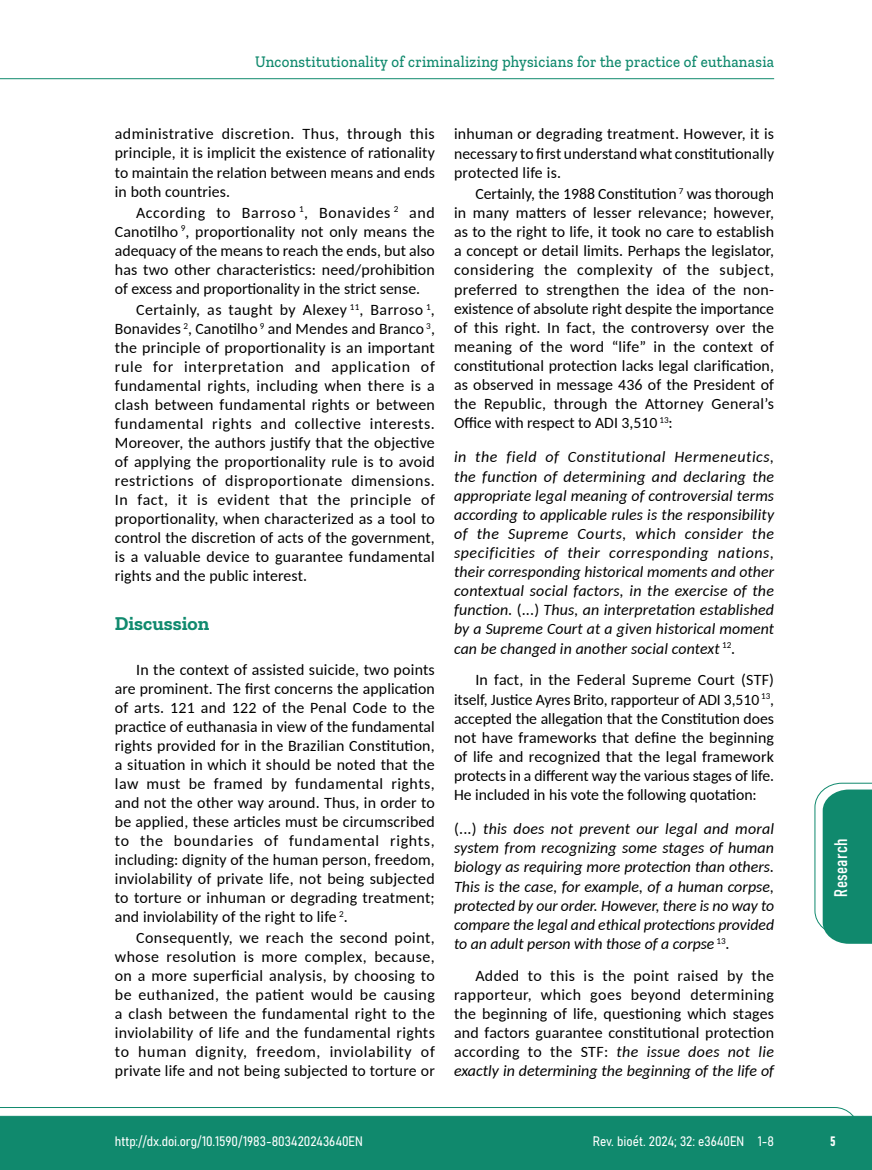
<style>
.page{position:relative;width:872px;height:1170px;background:#fff}
.page>*{position:absolute;margin:0;border:0;box-sizing:border-box;transform-origin:0 0}
.t1{font:700 19.5px "Zilla Slab";color:#108a6e}
.t2{font:18px "Bahnschrift";letter-spacing:.02em;color:#fff}
.t3{font:500 16.5px "Zilla Slab";letter-spacing:.02em;color:#10896d;scale:.9 1}
.t4{font:15.75px/19px "Carlito";letter-spacing:.01em;color:#000;text-align:justify}
.t5{font:italic 15.75px/19px "Carlito";color:#000;text-align:justify}
.t6{font:13.5px "Bahnschrift";color:#fff}
.s1{font-style:normal}
.s2{font-style:italic}
</style>
<div class="page">
<svg style="left:0;top:1107px;width:859px;height:62px;background:#2e977f"></svg>
<hr style="left:0;top:78px;width:774px;height:1px;background:#10896d">
<svg style="left:814px;top:782px;width:58px;height:161px"></svg>
<p class="t3" style="left:255px;top:53px;width:578px">Unconstitutionality of criminalizing physicians for the practice of euthanasia</p>
<p class="t4" style="left:115px;top:124px;width:321px">administrative discretion. Thus, through this principle, it is implicit the existence of rationality to maintain the relation between means and ends in both countries.</p>
<p class="t4" style="left:115px;top:202px;width:321px;text-indent:21px">According to Barroso <sup>1</sup>, Bonavides <sup>2</sup> and Canotilho <sup>9</sup>, proportionality not only means the adequacy of the means to reach the ends, but also has two other characteristics: need/prohibition of excess and proportionality in the strict sense.</p>
<p class="t4" style="left:115px;top:299px;width:321px;text-indent:21px">Certainly, as taught by Alexey <sup>11</sup>, Barroso <sup>1</sup>, Bonavides <sup>2</sup>, Canotilho <sup>9</sup> and Mendes and Branco <sup>3</sup>, the principle of proportionality is an important rule for interpretation and application of fundamental rights, including when there is a clash between fundamental rights or between fundamental rights and collective interests.<br>Moreover, the authors justify that the objective of applying the proportionality rule is to avoid restrictions of disproportionate dimensions.<br>In fact, it is evident that the principle of proportionality, when characterized as a tool to control the discretion of acts of the government, is a valuable device to guarantee fundamental rights and the public interest.</p>
<p class="t1" style="left:115px;top:612px;width:96px">Discussion</p>
<p class="t4" style="left:115px;top:659px;width:321px;text-indent:21px">In the context of assisted suicide, two points are prominent. The first concerns the application of arts. 121 and 122 of the Penal Code to the practice of euthanasia in view of the fundamental rights provided for in the Brazilian Constitution, a situation in which it should be noted that the law must be framed by fundamental rights, and not the other way around. Thus, in order to be applied, these articles must be circumscribed to the boundaries of fundamental rights, including: dignity of the human person, freedom, inviolability of private life, not being subjected to torture or inhuman or degrading treatment; and inviolability of the right to life <sup>2</sup>.</p>
<p class="t4" style="left:115px;top:927px;width:321px;text-indent:21px">Consequently, we reach the second point, whose resolution is more complex, because, on a more superficial analysis, by choosing to be euthanized, the patient would be causing a clash between the fundamental right to the inviolability of life and the fundamental rights to human dignity, freedom, inviolability of private life and not being subjected to torture or</p>
<p class="t4" style="left:454px;top:124px;width:321px">inhuman or degrading treatment. However, it is necessary to first understand what constitutionally protected life is.</p>
<p class="t4" style="left:454px;top:183px;width:322px;text-indent:21px">Certainly, the 1988 Constitution <sup>7</sup> was thorough in many matters of lesser relevance; however, as to the right to life, it took no care to establish a concept or detail limits. Perhaps the legislator, considering the complexity of the subject, preferred to strengthen the idea of the non&shy;existence of absolute right despite the importance of this right. In fact, the controversy over the meaning of the word “life” in the context of constitutional protection lacks legal clarification, as observed in message 436 of the President of the Republic, through the Attorney General’s Office with respect to ADI 3,510 <sup>13</sup>:</p>
<p class="t5" style="left:454px;top:447px;width:322px">in the field of Constitutional Hermeneutics, the function of determining and declaring the appropriate legal meaning of controversial terms according to applicable rules is the responsibility of the Supreme Courts, which consider the specificities of their corresponding nations, their corresponding historical moments and other contextual social factors, in the exercise of the function. <span class="s1">(...)</span> Thus, an interpretation established by a Supreme Court at a given historical moment can be changed in another social context <sup>12</sup>.</p>
<p class="t4" style="left:454px;top:670px;width:321px;text-indent:21px">In fact, in the Federal Supreme Court (STF) itself, Justice Ayres Brito, rapporteur of ADI 3,510 <sup>13</sup>, accepted the allegation that the Constitution does not have frameworks that define the beginning of life and recognized that the legal framework protects in a different way the various stages of life.<br>He included in his vote the following quotation:</p>
<p class="t5" style="left:454px;top:818px;width:322px"><span class="s1">(...)</span> this does not prevent our legal and moral system from recognizing some stages of human biology as requiring more protection than others.<br>This is the case, for example, of a human corpse, protected by our order. However, there is no way to compare the legal and ethical protections provided to an adult person with those of a corpse <sup>13</sup>.</p>
<p class="t4" style="left:454px;top:965px;width:321px;text-indent:21px">Added to this is the point raised by the rapporteur, which goes beyond determining the beginning of life, questioning which stages and factors guarantee constitutional protection according to the STF: <span class="s2">the issue does not lie exactly in determining the beginning of the life of</span></p>
<p class="t2" style="left:827px;top:896px;width:59px;rotate:-90deg">Research</p>
<p class="t6" style="left:115px;top:1131px;width:249px">http://dx.doi.org/10.1590/1983-803420243640EN</p>
<p class="t6" style="left:593px;top:1131px;width:183px">Rev. bioét. 2024; 32: e3640EN 1-8</p>
<p class="t6" style="left:830px;top:1130px;width:7px">5</p>
</div>
